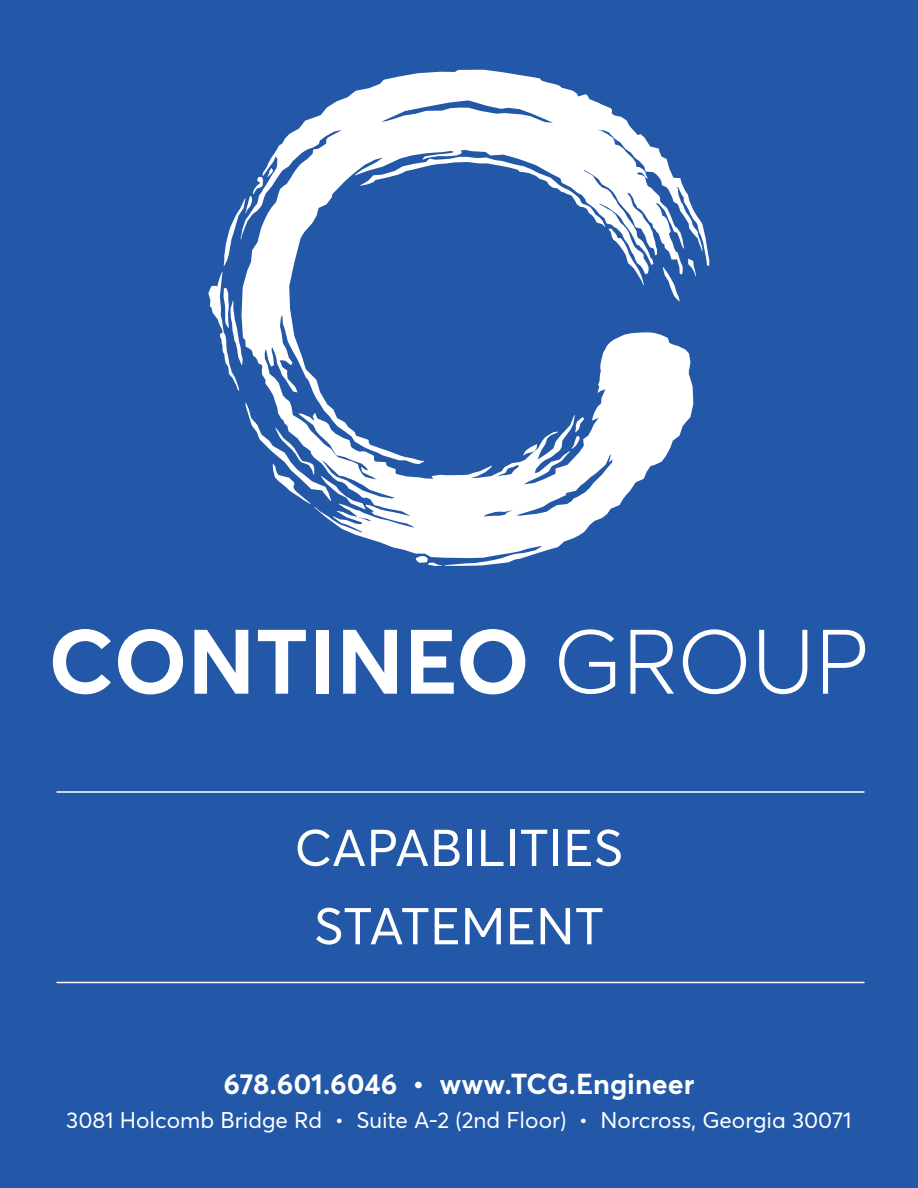
<style>
.page{position:relative;width:918px;height:1188px;background:#2258a7}
.page>*{position:absolute;margin:0;border:0;box-sizing:border-box;transform-origin:0 0}
.t1{font:51px/78.3px "Averta Std";color:#fff;text-align:center}
.t2{font:700 28.5px "Averta Std";color:#fff}
.t3{font:22.5px "Averta Std";color:#fff}
</style>
<div class="page">
<hr style="left:57px;top:982px;width:807px;height:1px;background:#fff">
<hr style="left:57px;top:791px;width:807px;height:2px;background:#fff">
<svg style="left:53px;top:629px;width:58px;height:65px"></svg>
<svg style="left:118px;top:629px;width:65px;height:65px"></svg>
<svg style="left:194px;top:630px;width:54px;height:64px"></svg>
<svg style="left:258px;top:630px;width:48px;height:64px"></svg>
<div style="left:316px;top:630px;width:13px;height:64px;background:#fff"></div>
<svg style="left:343px;top:630px;width:54px;height:64px"></svg>
<svg style="left:411px;top:630px;width:43px;height:64px"></svg>
<svg style="left:460px;top:629px;width:65px;height:65px"></svg>
<svg style="left:559px;top:629px;width:56px;height:65px"></svg>
<svg style="left:630px;top:630px;width:44px;height:64px"></svg>
<svg style="left:683px;top:629px;width:63px;height:65px"></svg>
<svg style="left:759px;top:630px;width:48px;height:64px"></svg>
<svg style="left:823px;top:630px;width:42px;height:64px"></svg>
<svg style="left:243px;top:70px;width:466px;height:496px"></svg>
<svg style="left:572px;top:417px;width:12px;height:32px"></svg>
<svg style="left:523px;top:444px;width:14px;height:12px"></svg>
<svg style="left:416px;top:556px;width:26px;height:10px"></svg>
<svg style="left:245px;top:403px;width:121px;height:106px"></svg>
<svg style="left:208px;top:272px;width:35px;height:119px"></svg>
<svg style="left:224px;top:168px;width:49px;height:98px"></svg>
<svg style="left:663px;top:267px;width:17px;height:34px"></svg>
<svg style="left:688px;top:259px;width:8px;height:17px"></svg>
<svg style="left:360px;top:157px;width:284px;height:128px"></svg>
<h1 class="t1" style="left:295px;top:808px;width:330px">CAPABILITIES<br>STATEMENT</h1>
<p class="t2" style="left:223px;top:1066px;width:473px">678.601.6046 • www.TCG.Engineer</p>
<p class="t3" style="left:66px;top:1106px;width:787px">3081 Holcomb Bridge Rd • Suite A-2 (2nd Floor) • Norcross, Georgia 30071</p>
</div>
